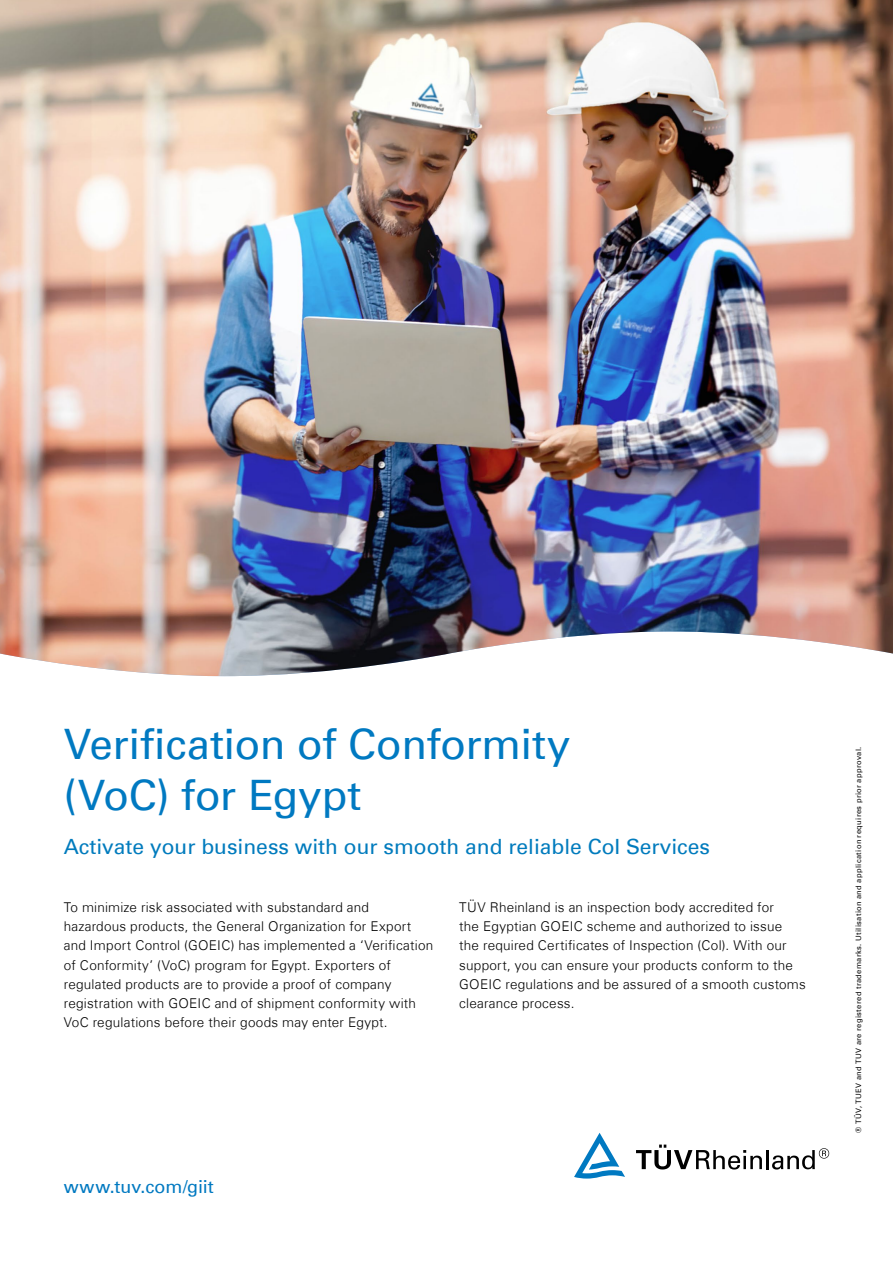
<style>
.page{position:relative;width:893px;height:1263px;background:#fff}
.page>*{position:absolute;margin:0;border:0;box-sizing:border-box;transform-origin:0 0}
.t1{font:42px/51px "Univers Com 55 Roman";letter-spacing:-.005em;color:#0079c1}
.t2{font:21px "Univers Com 55 Roman";color:#007bbd}
.t3{font:18px "Univers Com 55 Roman";color:#0079c1}
.t4{font:300 13.5px/19.2px "Univers Com 45";letter-spacing:.015em;color:#000}
.t5{font:7.5px "Univers Com 55 Roman";letter-spacing:.05em;color:#000}
</style>
<div class="page">
<svg style="left:636px;top:1144px;width:126px;height:25px"></svg>
<hr style="left:766px;top:1150px;width:3px;height:19px;background:#000">
<svg style="left:772px;top:1148px;width:57px;height:21px"></svg>
<svg style="left:574px;top:1133px;width:51px;height:45px"></svg>
<img style="left:0;top:0;width:893px;height:676px">
<h1 class="t1" style="left:64px;top:719px;width:508px">Verification of Conformity (VoC) for Egypt</h1>
<h2 class="t2" style="left:64px;top:834px;width:648px">Activate your business with our smooth and reliable CoI Services</h2>
<p class="t4" style="left:64px;top:898px;width:371px">To minimize risk associated with substandard and hazardous products, the General Organization for Export and Import Control (GOEIC) has implemented a ‘Verification of Conformity’ (VoC) program for Egypt. Exporters of regulated products are to provide a proof of company registration with GOEIC and of shipment conformity with VoC regulations before their goods may enter Egypt.</p>
<p class="t4" style="left:459px;top:898px;width:348px">TÜV Rheinland is an inspection body accredited for<br>the Egyptian GOEIC scheme and authorized to issue<br>the required Certificates of Inspection (Col). With our support, you can ensure your products conform to the GOEIC regulations and be assured of a smooth customs clearance process.</p>
<h3 class="t3" style="left:64px;top:1175px;width:152px">www.tuv.com/giit</h3>
<p class="t5" style="left:854px;top:1133px;width:388px;rotate:-90deg">® TÜV, TUEV and TUV are registered trademarks. Utilisation and application requires prior approval.</p>
</div>
